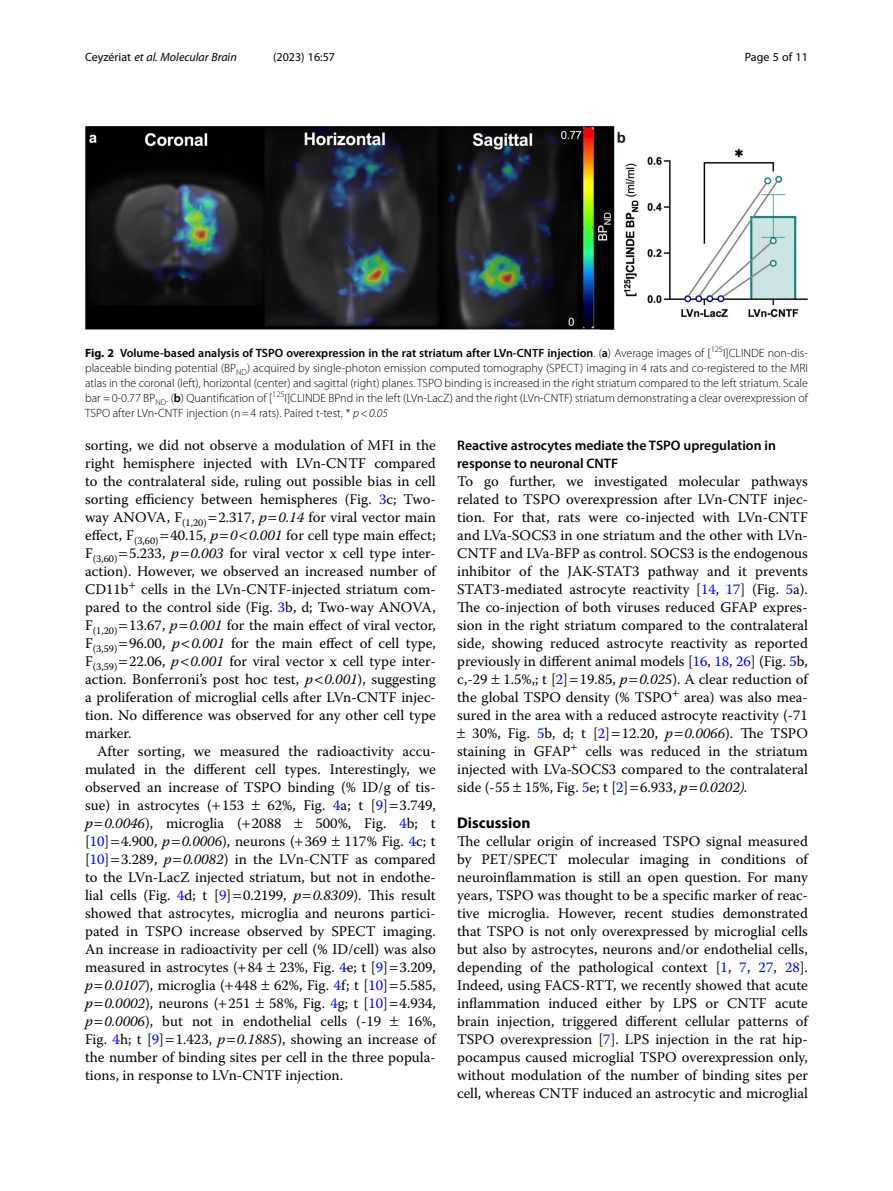
<style>
.page{position:relative;width:893px;height:1191px;background:#fff}
.page>*{position:absolute;margin:0;border:0;box-sizing:border-box;transform-origin:0 0}
.Head_1{font:700 15.45px "Myriad Pro";color:#000}
.Body_Text{font:14.7px/18px "Warnock Pro";color:#000;text-align:justify}
.Body_Text_Indent{font:14.7px/18px "Warnock Pro";color:#000;text-align:justify}
.Head_2{font:600 13.8px/18px "Myriad Pro";color:#000}
.Figure_Caption{font:300 12px/15px "Myriad Pro";color:#000;text-align:justify}
.t1{font:italic 12px "Myriad Pro";color:#000}
.t2{font:12px "Myriad Pro";color:#000}
.s1{font-style:normal}
.s2{font-weight:700}
.s3{font-weight:600}
.s4{font-style:italic}
.s5{color:#00f}
</style>
<div class="page">
<img style="left:85px;top:126px;width:723px;height:204px">
<p class="t1" style="left:85px;top:50px;width:153px"><span class="s1">Ceyzériat</span> et al. Molecular Brain</p>
<p class="t2" style="left:273px;top:50px;width:63px">(2023) 16:57</p>
<p class="t2" style="left:745px;top:50px;width:65px">Page 5 of 11</p>
<p class="Figure_Caption" style="left:85px;top:345px;width:724px"><span class="s2">Fig. 2</span> <span class="s3">Volume-based analysis of TSPO overexpression in the rat striatum after LVn-CNTF injection</span>. (<span class="s3">a</span>) Average images of [<sup>125</sup>I]CLINDE non-dis&shy;placeable binding potential (BP<sub>ND</sub>) acquired by single-photon emission computed tomography (SPECT) imaging in 4 rats and co-registered to the MRI atlas in the coronal (left), horizontal (center) and sagittal (right) planes. TSPO binding is increased in the right striatum compared to the left striatum. Scale bar =0-0.77 BP<sub>ND</sub>. (<span class="s3">b</span>) Quantification of [<sup>125</sup>I]CLINDE BPnd in the left (LVn-LacZ) and the right (LVn-CNTF) striatum demonstrating a clear overexpression of TSPO after LVn-CNTF injection (n=4 rats). Paired t-test, * <span class="s4">p&lt;0.05</span></p>
<p class="Body_Text" style="left:85px;top:436px;width:352px">sorting, we did not observe a modulation of MFI in the right hemisphere injected with LVn-CNTF compared to the contralateral side, ruling out possible bias in cell sorting efficiency between hemispheres (Fig. <span class="s5">3</span>c; Two&shy;way ANOVA, F<sub>(1,20)</sub> 2.317, <span class="s4">p 0.14</span> for viral vector main effect, F<sub>(3,60)</sub> 40.15, <span class="s4">p 0 0.001</span> for cell type main effect; F<sub>(3,60)</sub> 5.233, <span class="s4">p 0.003</span> for viral vector x cell type inter&shy;action). However, we observed an increased number of CD11b<sup>+</sup> cells in the LVn-CNTF-injected striatum com&shy;pared to the control side (Fig. <span class="s5">3</span>b, d; Two-way ANOVA, F<sub>(1,20)</sub> 13.67, <span class="s4">p 0.001</span> for the main effect of viral vector, F<sub>(3,59)</sub> 96.00, <span class="s4">p 0.001</span> for the main effect of cell type, F<sub>(3,59)</sub> 22.06, <span class="s4">p 0.001</span> for viral vector x cell type inter&shy;action. Bonferroni’s post hoc test, <span class="s4">p 0.001</span>), suggesting a proliferation of microglial cells after LVn-CNTF injec&shy;tion. No difference was observed for any other cell type marker.</p>
<p class="Body_Text_Indent" style="left:85px;top:742px;width:352px;text-indent:12px">After sorting, we measured the radioactivity accu&shy;mulated in the different cell types. Interestingly, we observed an increase of TSPO binding (% ID/g of tis&shy;sue) in astrocytes ( 153</p>
<p class="Body_Text_Indent" style="left:85px;top:796px;width:352px;text-indent:182px">62%, Fig. <span class="s5">4</span>a; t [<span class="s5">9</span>] 3.749, <span class="s4">p 0.0046</span>), microglia ( 2088</p>
<p class="Body_Text_Indent" style="left:85px;top:814px;width:352px;text-indent:230px">500%, Fig. <span class="s5">4</span>b; t [<span class="s5">10</span>] 4.900, <span class="s4">p 0.0006</span>), neurons ( 369 117% Fig. <span class="s5">4</span>c; t [<span class="s5">10</span>] 3.289, <span class="s4">p 0.0082</span>) in the LVn-CNTF as compared to the LVn-LacZ injected striatum, but not in endothe&shy;lial cells (Fig. <span class="s5">4</span>d; t [<span class="s5">9</span>] 0.2199, <span class="s4">p 0.8309</span>). This result showed that astrocytes, microglia and neurons partici&shy;pated in TSPO increase observed by SPECT imaging.<br>An increase in radioactivity per cell (% ID/cell) was also measured in astrocytes ( 84 23%, Fig. <span class="s5">4</span>e; t [<span class="s5">9</span>] 3.209, <span class="s4">p 0.0107</span>), microglia ( 448 62%, Fig. <span class="s5">4</span>f; t [<span class="s5">10</span>] 5.585, <span class="s4">p 0.0002</span>), neurons ( 251</p>
<p class="Body_Text_Indent" style="left:85px;top:994px;width:352px;text-indent:184px">58%, Fig. <span class="s5">4</span>g; t [<span class="s5">10</span>] 4.934, <span class="s4">p 0.0006</span>), but not in endothelial cells (-19</p>
<p class="Body_Text_Indent" style="left:85px;top:1012px;width:352px;text-indent:322px">16%, Fig. <span class="s5">4</span>h; t [<span class="s5">9</span>] 1.423, <span class="s4">p 0.1885</span>), showing an increase of the number of binding sites per cell in the three popula&shy;tions, in response to LVn-CNTF injection.</p>
<p class="Head_2" style="left:457px;top:436px;width:320px">Reactive astrocytes mediate the TSPO upregulation in response to neuronal CNTF</p>
<p class="Body_Text" style="left:457px;top:472px;width:352px">To go further, we investigated molecular pathways</p>
<p class="Body_Text" style="left:457px;top:490px;width:352px">related to TSPO overexpression after LVn-CNTF injec-</p>
<p class="Body_Text" style="left:457px;top:508px;width:352px">tion. For that, rats were co-injected with LVn-CNTF</p>
<p class="Body_Text" style="left:457px;top:526px;width:352px">and LVa-SOCS3 in one striatum and the other with LVn-</p>
<p class="Body_Text" style="left:457px;top:544px;width:352px">CNTF and LVa-BFP as control. SOCS3 is the endogenous</p>
<p class="Body_Text" style="left:457px;top:562px;width:352px">inhibitor of the JAK-STAT3 pathway and it prevents</p>
<p class="Body_Text" style="left:457px;top:580px;width:352px">STAT3-mediated astrocyte reactivity [<span class="s5">14</span>, <span class="s5">17</span>] (Fig. <span class="s5">5</span>a).</p>
<p class="Body_Text" style="left:457px;top:598px;width:352px">The co-injection of both viruses reduced GFAP expres-</p>
<p class="Body_Text" style="left:457px;top:616px;width:352px">sion in the right striatum compared to the contralateral</p>
<p class="Body_Text" style="left:457px;top:634px;width:352px">side, showing reduced astrocyte reactivity as reported</p>
<p class="Body_Text" style="left:457px;top:652px;width:352px">previously in different animal models [<span class="s5">16</span>, <span class="s5">18</span>, <span class="s5">26</span>] (Fig. <span class="s5">5</span>b,</p>
<p class="Body_Text" style="left:457px;top:670px;width:352px">c,-29 1.5%,; t [<span class="s5">2</span>] 19.85, <span class="s4">p 0.025</span>). A clear reduction of</p>
<p class="Body_Text" style="left:457px;top:688px;width:352px">the global TSPO density (% TSPO<sup>+</sup> area) was also mea-</p>
<p class="Body_Text" style="left:457px;top:706px;width:352px">sured in the area with a reduced astrocyte reactivity (-71</p>
<p class="Body_Text" style="left:472px;top:724px;width:337px">30%, Fig. <span class="s5">5</span>b, d; t [<span class="s5">2</span>] 12.20, <span class="s4">p 0.0066</span>). The TSPO</p>
<p class="Body_Text" style="left:457px;top:742px;width:352px">staining in GFAP<sup>+</sup> cells was reduced in the striatum</p>
<p class="Body_Text" style="left:457px;top:760px;width:352px">injected with LVa-SOCS3 compared to the contralateral</p>
<p class="Body_Text" style="left:457px;top:778px;width:292px">side (-55 15%, Fig. <span class="s5">5</span>e; t [<span class="s5">2</span>] 6.933, <span class="s4">p 0.0202).</span></p>
<p class="Head_1" style="left:457px;top:813px;width:75px">Discussion</p>
<p class="Body_Text" style="left:457px;top:832px;width:352px">The cellular origin of increased TSPO signal measured by PET/SPECT molecular imaging in conditions of neuroinflammation is still an open question. For many years, TSPO was thought to be a specific marker of reac&shy;tive microglia. However, recent studies demonstrated that TSPO is not only overexpressed by microglial cells but also by astrocytes, neurons and/or endothelial cells, depending of the pathological context [<span class="s5">1</span>, <span class="s5">7</span>, <span class="s5">27</span>, <span class="s5">28</span>].<br>Indeed, using FACS-RTT, we recently showed that acute inflammation induced either by LPS or CNTF acute brain injection, triggered different cellular patterns of TSPO overexpression [<span class="s5">7</span>]. LPS injection in the rat hip&shy;pocampus caused microglial TSPO overexpression only, without modulation of the number of binding sites per cell, whereas CNTF induced an astrocytic and microglial</p>
</div>
